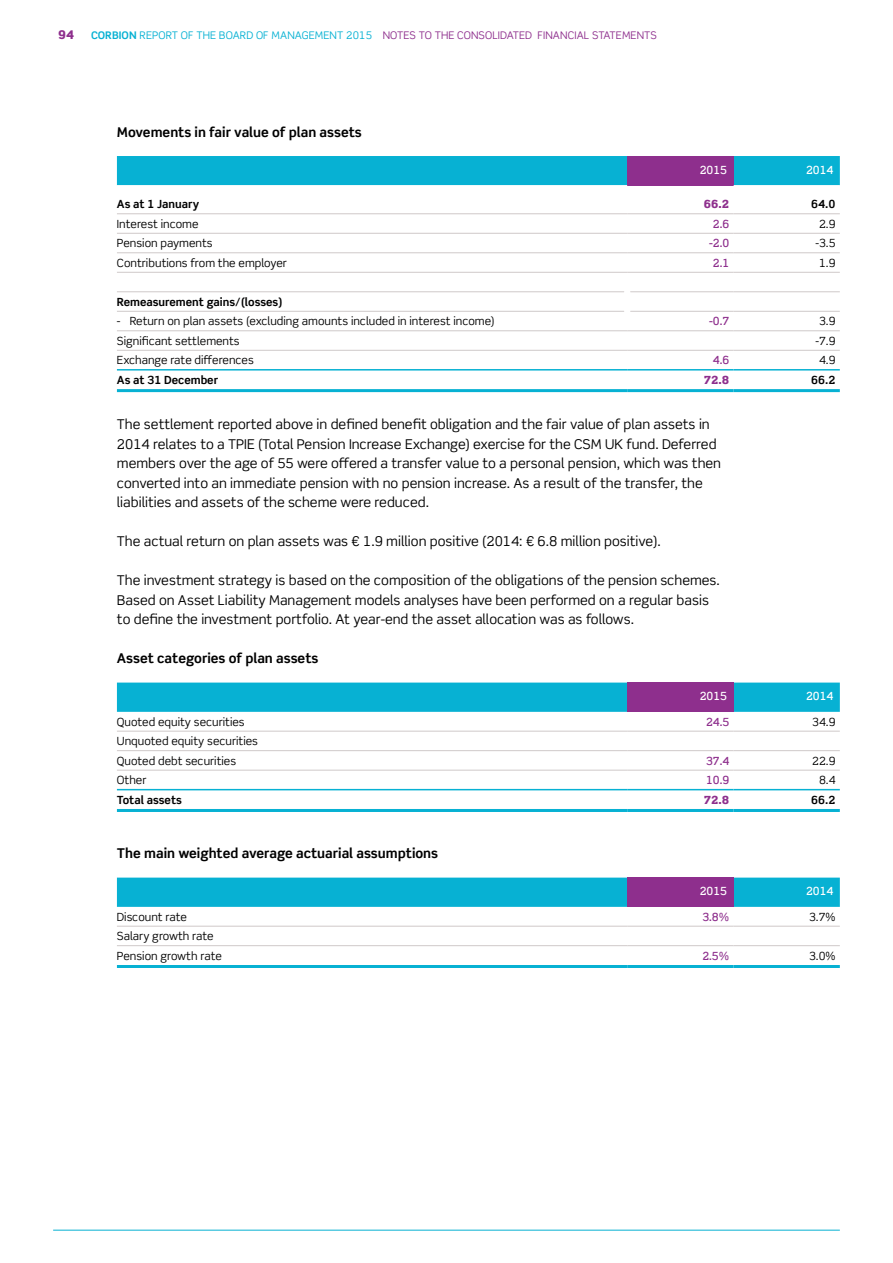
<style>
.page{position:relative;width:893px;height:1263px;background:#fff}
.page>*{position:absolute;margin:0;border:0;box-sizing:border-box;transform-origin:0 0}
.t1{font:13.5px/19.5px "Scene Std";color:#000}
.t2{font:700 13.5px "Scene Std";color:#000}
.t3{font:900 12px "Scene Std";color:#8e2f8d}
.t4{font:11.25px/19.5px "Scene Std";color:#000}
.t5{font:700 11.25px "Scene Std";color:#000}
.t6{font:500 11.25px "Scene Std";color:#8e2f8d}
.t7{font:500 11.25px "Scene Std";color:#fff}
.t8{font:900 11.25px "Scene Std";color:#8e2f8d}
.t9{font:10.5px "Scene Std";letter-spacing:.01em;color:#07b1d3}
.t10{font:10.5px "Scene Std";letter-spacing:.01em;color:#8e2f8d}
.s1{font-weight:700}
.s2{color:#8e2f8d}
</style>
<div class="page">
<hr style="left:53px;top:1230px;width:787px;height:1px;background:#07b1d3">
<div style="left:117px;top:156px;width:723px;height:29px;background:#07b1d3"></div>
<div style="left:627px;top:156px;width:106px;height:29px;background:#8e2f8d"></div>
<svg style="left:117px;top:185px;width:723px;height:208px"></svg>
<hr style="left:117px;top:233px;width:510px;height:1px;background:#cfc9c9">
<hr style="left:117px;top:350px;width:510px;height:1px;background:#cfc9c9">
<hr style="left:627px;top:233px;width:106px;height:1px;background:#cfc9c9">
<hr style="left:630px;top:311px;width:103px;height:1px;background:#cfc9c9">
<hr style="left:627px;top:350px;width:106px;height:1px;background:#cfc9c9">
<hr style="left:733px;top:233px;width:107px;height:1px;background:#cfc9c9">
<hr style="left:733px;top:311px;width:107px;height:1px;background:#cfc9c9">
<hr style="left:733px;top:330px;width:107px;height:1px;background:#cfc9c9">
<hr style="left:733px;top:350px;width:107px;height:1px;background:#cfc9c9">
<hr style="left:117px;top:389px;width:510px;height:3px;background:#07b1d3">
<hr style="left:627px;top:389px;width:106px;height:3px;background:#07b1d3">
<hr style="left:733px;top:389px;width:107px;height:3px;background:#07b1d3">
<hr style="left:117px;top:252px;width:510px;height:1px;background:#cfc9c9">
<hr style="left:733px;top:252px;width:107px;height:1px;background:#cfc9c9">
<hr style="left:733px;top:272px;width:107px;height:1px;background:#cfc9c9">
<hr style="left:733px;top:291px;width:107px;height:1px;background:#cfc9c9">
<hr style="left:117px;top:330px;width:510px;height:1px;background:#cfc9c9">
<hr style="left:627px;top:252px;width:106px;height:1px;background:#cfc9c9">
<hr style="left:627px;top:272px;width:106px;height:1px;background:#cfc9c9">
<hr style="left:630px;top:291px;width:103px;height:1px;background:#cfc9c9">
<hr style="left:627px;top:330px;width:106px;height:1px;background:#cfc9c9">
<hr style="left:117px;top:213px;width:510px;height:1px;background:#cfc9c9">
<hr style="left:117px;top:369px;width:510px;height:2px;background:#07b1d3">
<hr style="left:627px;top:213px;width:106px;height:1px;background:#cfc9c9">
<hr style="left:733px;top:213px;width:107px;height:1px;background:#cfc9c9">
<hr style="left:627px;top:369px;width:106px;height:2px;background:#07b1d3">
<hr style="left:733px;top:369px;width:107px;height:2px;background:#07b1d3">
<hr style="left:117px;top:272px;width:510px;height:1px;background:#cfc9c9">
<hr style="left:117px;top:291px;width:507px;height:1px;background:#cfc9c9">
<hr style="left:117px;top:311px;width:507px;height:1px;background:#cfc9c9">
<div style="left:624px;top:292px;width:6px;height:19px;background:#fff"></div>
<div style="left:117px;top:682px;width:723px;height:30px;background:#07b1d3"></div>
<div style="left:627px;top:682px;width:106px;height:30px;background:#8e2f8d"></div>
<svg style="left:117px;top:790px;width:723px;height:1px"></svg>
<hr style="left:117px;top:770px;width:510px;height:1px;background:#cfc9c9">
<hr style="left:627px;top:731px;width:106px;height:1px;background:#cfc9c9">
<hr style="left:627px;top:770px;width:106px;height:1px;background:#cfc9c9">
<hr style="left:733px;top:731px;width:107px;height:1px;background:#cfc9c9">
<hr style="left:733px;top:750px;width:107px;height:1px;background:#cfc9c9">
<hr style="left:733px;top:770px;width:107px;height:1px;background:#cfc9c9">
<hr style="left:117px;top:809px;width:510px;height:3px;background:#07b1d3">
<hr style="left:627px;top:809px;width:106px;height:3px;background:#07b1d3">
<hr style="left:733px;top:809px;width:107px;height:3px;background:#07b1d3">
<hr style="left:117px;top:731px;width:510px;height:1px;background:#cfc9c9">
<hr style="left:117px;top:750px;width:510px;height:1px;background:#cfc9c9">
<hr style="left:627px;top:750px;width:106px;height:1px;background:#cfc9c9">
<hr style="left:117px;top:789px;width:510px;height:1px;background:#07b1d3">
<hr style="left:627px;top:789px;width:106px;height:1px;background:#07b1d3">
<hr style="left:733px;top:789px;width:107px;height:1px;background:#07b1d3">
<div style="left:117px;top:878px;width:723px;height:29px;background:#07b1d3"></div>
<div style="left:627px;top:878px;width:106px;height:29px;background:#8e2f8d"></div>
<hr style="left:627px;top:926px;width:106px;height:1px;background:#cfc9c9">
<hr style="left:733px;top:926px;width:107px;height:1px;background:#cfc9c9">
<hr style="left:733px;top:945px;width:107px;height:1px;background:#cfc9c9">
<hr style="left:117px;top:965px;width:510px;height:3px;background:#07b1d3">
<hr style="left:627px;top:965px;width:106px;height:3px;background:#07b1d3">
<hr style="left:733px;top:965px;width:107px;height:3px;background:#07b1d3">
<hr style="left:117px;top:926px;width:510px;height:1px;background:#cfc9c9">
<hr style="left:117px;top:945px;width:510px;height:1px;background:#cfc9c9">
<hr style="left:627px;top:945px;width:106px;height:1px;background:#cfc9c9">
<p class="t3" style="left:58px;top:27px;width:17px">94</p>
<p class="t9" style="left:91px;top:29px;width:307px"><span class="s1">CORBION</span> REPORT OF THE BOARD OF MANAGEMENT 2015 <span class="s2">Note</span></p>
<p class="t10" style="left:410px;top:29px;width:33px">s to the</p>
<p class="t10" style="left:457px;top:29px;width:8px">con</p>
<p class="t10" style="left:479px;top:29px;width:26px">solidated</p>
<p class="t10" style="left:538px;top:29px;width:7px">financia</p>
<p class="t10" style="left:584px;top:29px;width:22px">l statement</p>
<p class="t10" style="left:650px;top:29px;width:8px">s</p>
<p class="t2" style="left:117px;top:123px;width:246px">Movements in fair value of plan assets</p>
<p class="t7" style="left:700px;top:163px;width:29px">2015</p>
<p class="t7" style="left:806px;top:163px;width:29px">2014</p>
<p class="t5" style="left:117px;top:197px;width:84px">As at 1 January</p>
<p class="t8" style="left:704px;top:197px;width:27px">66.2</p>
<p class="t5" style="left:811px;top:197px;width:26px">64.0</p>
<p class="t4" style="left:117px;top:214px;width:83px">Interest income</p>
<p class="t6" style="left:713px;top:217px;width:18px">2.6</p>
<p class="t4" style="left:819px;top:214px;width:18px">2.9</p>
<p class="t4" style="left:117px;top:234px;width:97px">Pension payments</p>
<p class="t6" style="left:709px;top:236px;width:22px">-2.0</p>
<p class="t4" style="left:815px;top:234px;width:22px">-3.5</p>
<p class="t4" style="left:117px;top:253px;width:171px">Contributions from the employer</p>
<p class="t6" style="left:713px;top:256px;width:18px">2.1</p>
<p class="t4" style="left:819px;top:253px;width:18px">1.9</p>
<p class="t5" style="left:117px;top:295px;width:167px">Remeasurement gains/(losses)</p>
<p class="t4" style="left:117px;top:312px;width:379px">- Return on plan assets (excluding amounts included in interest income)</p>
<p class="t6" style="left:709px;top:314px;width:22px">-0.7</p>
<p class="t4" style="left:819px;top:312px;width:18px">3.9</p>
<p class="t4" style="left:117px;top:331px;width:124px">Significant settlements</p>
<p class="t4" style="left:815px;top:331px;width:22px">-7.9</p>
<p class="t4" style="left:117px;top:350px;width:138px">Exchange rate differences</p>
<p class="t6" style="left:713px;top:353px;width:18px">4.6</p>
<p class="t4" style="left:819px;top:350px;width:18px">4.9</p>
<p class="t5" style="left:117px;top:373px;width:103px">As at 31 December</p>
<p class="t8" style="left:704px;top:373px;width:27px">72.8</p>
<p class="t5" style="left:811px;top:373px;width:26px">66.2</p>
<p class="t1" style="left:117px;top:414px;width:606px">The settlement reported above in defined benefit obligation and the fair value of plan assets in 2014 relates to a TPIE (Total Pension Increase Exchange) exercise for the CSM UK fund. Deferred members over the age of 55 were offered a transfer value to a personal pension, which was then converted into an immediate pension with no pension increase. As a result of the transfer, the liabilities and assets of the scheme were reduced.</p>
<p class="t1" style="left:117px;top:531px;width:545px">The actual return on plan assets was € 1.9 million positive (2014: € 6.8 million positive).</p>
<p class="t1" style="left:117px;top:570px;width:605px">The investment strategy is based on the composition of the obligations of the pension schemes.<br>Based on Asset Liability Management models analyses have been performed on a regular basis to define the investment portfolio. At year-end the asset allocation was as follows.</p>
<p class="t2" style="left:117px;top:650px;width:203px">Asset categories of plan assets</p>
<p class="t7" style="left:700px;top:689px;width:29px">2015</p>
<p class="t7" style="left:806px;top:689px;width:29px">2014</p>
<p class="t4" style="left:117px;top:712px;width:129px">Quoted equity securities</p>
<p class="t6" style="left:706px;top:715px;width:25px">24.5</p>
<p class="t4" style="left:812px;top:712px;width:25px">34.9</p>
<p class="t4" style="left:117px;top:731px;width:143px">Unquoted equity securities<br>Quoted debt securities</p>
<p class="t6" style="left:706px;top:754px;width:25px">37.4</p>
<p class="t4" style="left:812px;top:751px;width:25px">22.9</p>
<p class="t4" style="left:117px;top:770px;width:31px">Other</p>
<p class="t6" style="left:706px;top:773px;width:25px">10.9</p>
<p class="t4" style="left:819px;top:770px;width:18px">8.4</p>
<p class="t5" style="left:117px;top:793px;width:66px">Total assets</p>
<p class="t8" style="left:704px;top:792px;width:27px">72.8</p>
<p class="t5" style="left:811px;top:793px;width:26px">66.2</p>
<p class="t2" style="left:117px;top:845px;width:323px">The main weighted average actuarial assumptions</p>
<p class="t7" style="left:700px;top:884px;width:29px">2015</p>
<p class="t7" style="left:806px;top:884px;width:29px">2014</p>
<p class="t4" style="left:117px;top:907px;width:71px">Discount rate</p>
<p class="t6" style="left:702px;top:910px;width:28px">3.8%</p>
<p class="t4" style="left:809px;top:907px;width:28px">3.7%</p>
<p class="t4" style="left:117px;top:926px;width:106px">Salary growth rate<br>Pension growth rate</p>
<p class="t6" style="left:702px;top:949px;width:28px">2.5%</p>
<p class="t4" style="left:809px;top:946px;width:28px">3.0%</p>
</div>
